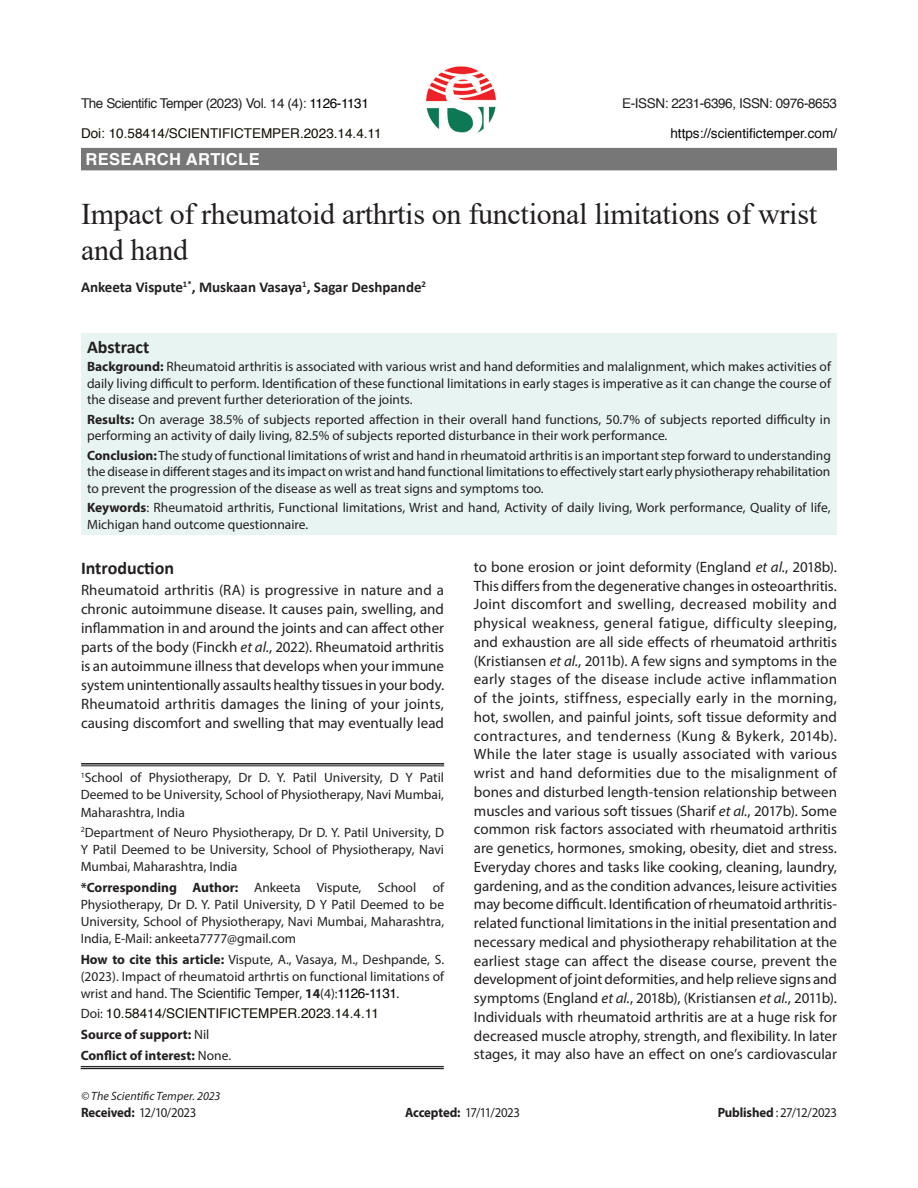
<style>
.page{position:relative;width:918px;height:1188px;background:#fff}
.page>*{position:absolute;margin:0;border:0;box-sizing:border-box;transform-origin:0 0}
.article_head{font:30px/36px "Times New Roman";letter-spacing:-.01em;color:#231f20}
.Sub-Head-1{font:700 18px "Calibri";color:#231f20}
.Subject{font:700 16.5px "Helvetica";letter-spacing:.025em;color:#fff}
.Body_flush{font:15px/18.8px "Myriad Pro";color:#231f20;text-align:justify}
.author{font:700 15px "Calibri";color:#231f20}
.Abstract{font:13.5px/16.5px "Myriad Pro";color:#231f20;text-align:justify}
.affiliation{font:13.5px/17.2px "Myriad Pro";color:#231f20;text-align:justify}
.Running_Head{font:13.5px "Helvetica";letter-spacing:-.03em;color:#231f20}
.ref{font:13.5px "Myriad Pro";letter-spacing:-.04em;color:#231f20;scale:.95 1}
.affiliation-2{font:700 13.5px "Myriad Pro";color:#231f20}
.affiliation-3{font:13.5px "Helvetica";color:#100e02}
.Running_Head-2{font:13.5px "Helvetica";color:#100e02}
.Running_Head-3{font:13.5px "Helvetica";color:#0a0b0a}
.Bottom_1st_page{font:italic 12px "Myriad Pro";letter-spacing:.005em;color:#231f20}
.s1{color:#000}
.s2{font-weight:700}
.s3{font-style:italic}
.s4{font-family:"Helvetica"}
.s5{font-family:"Helvetica";color:#000}
.s6{font-family:"Myriad Pro";color:#231f20}
.s7{font-weight:400}
</style>
<div class="page">
<div style="left:81px;top:333px;width:756px;height:202px;background:#e8f4f2"></div>
<div style="left:81px;top:148px;width:756px;height:22px;background:#777"></div>
<hr style="left:81px;top:763px;width:363px;height:2px;background:#231f20">
<hr style="left:81px;top:766px;width:363px;height:1px;background:#231f20">
<hr style="left:81px;top:1066px;width:363px;height:1px;background:#231f20">
<hr style="left:81px;top:1068px;width:363px;height:1px;background:#231f20">
<img style="left:426px;top:66px;width:70px;height:68px">
<p class="Running_Head" style="left:81px;top:92px;width:289px">The Scientific Temper (2023) Vol. 14 (4): <span class="s1">1126-1131</span></p>
<p class="Running_Head" style="left:622px;top:92px;width:216px">E-ISSN: 2231-6396, ISSN: 0976-8653</p>
<p class="Running_Head-2" style="left:81px;top:122px;width:302px">Doi: 10.58414/SCIENTIFICTEMPER.2023.14.4.11</p>
<p class="Running_Head-3" style="left:670px;top:122px;width:168px">https://scientifictemper.com/</p>
<p class="Subject" style="left:86px;top:146px;width:176px">RESEARCH ARTICLE</p>
<p class="article_head" style="left:81px;top:195px;width:738px">Impact of rheumatoid arthrtis on functional limitations of wrist and hand</p>
<p class="author" style="left:81px;top:276px;width:347px">Ankeeta Vispute<sup>1*</sup>, Muskaan Vasaya<sup>1</sup>, Sagar Deshpande<sup>2</sup></p>
<p class="Sub-Head-1" style="left:87px;top:334px;width:64px">Abstract</p>
<p class="Abstract" style="left:87px;top:358px;width:745px"><span class="s2">Background:</span> Rheumatoid arthritis is associated with various wrist and hand deformities and malalignment, which makes activities of daily living difficult to perform. Identification of these functional limitations in early stages is imperative as it can change the course of the disease and prevent further deterioration of the joints.</p>
<p class="Abstract" style="left:87px;top:411px;width:745px"><span class="s2">Results:</span> On average 38.5% of subjects reported affection in their overall hand functions, 50.7% of subjects reported difficulty in performing an activity of daily living, 82.5% of subjects reported disturbance in their work performance.</p>
<p class="Abstract" style="left:87px;top:447px;width:746px"><span class="s2">Conclusion:</span> The study of functional limitations of wrist and hand in rheumatoid arthritis is an important step forward to understanding the disease in different stages and its impact on wrist and hand functional limitations to effectively start early physiotherapy rehabilitation to prevent the progression of the disease as well as treat signs and symptoms too.</p>
<p class="Abstract" style="left:87px;top:499px;width:745px"><span class="s2">Keywords</span>: Rheumatoid arthritis, Functional limitations, Wrist and hand, Activity of daily living, Work performance, Quality of life,<br>Michigan hand outcome questionnaire.</p>
<p class="Sub-Head-1" style="left:81px;top:555px;width:95px">Introduction</p>
<p class="Body_flush" style="left:81px;top:580px;width:365px">Rheumatoid arthritis (RA) is progressive in nature and a chronic autoimmune disease. It causes pain, swelling, and inflammation in and around the joints and can affect other parts of the body (Finckh <span class="s3">et al.</span>, 2022). Rheumatoid arthritis is an autoimmune illness that develops when your immune system unintentionally assaults healthy tissues in your body.<br>Rheumatoid arthritis damages the lining of your joints, causing discomfort and swelling that may eventually lead</p>
<p class="affiliation" style="left:81px;top:769px;width:365px"><sup>1</sup>School of Physiotherapy, Dr D. Y. Patil University, D Y Patil Deemed to be University, School of Physiotherapy, Navi Mumbai, Maharashtra, India</p>
<p class="affiliation" style="left:81px;top:824px;width:365px"><sup>2</sup>Department of Neuro Physiotherapy, Dr D. Y. Patil University, D Y Patil Deemed to be University, School of Physiotherapy, Navi Mumbai, Maharashtra, India</p>
<p class="affiliation" style="left:81px;top:878px;width:365px"><span class="s2">*Corresponding Author:</span> Ankeeta Vispute, School of Physiotherapy, Dr D. Y. Patil University, D Y Patil Deemed to be University, School of Physiotherapy, Navi Mumbai, Maharashtra, India, E-Mail: ankeeta7777@gmail.com</p>
<p class="affiliation" style="left:81px;top:950px;width:365px"><span class="s2">How to cite this article:</span> Vispute, A., Vasaya, M., Deshpande, S. (2023). Impact of rheumatoid arthrtis on functional limitations of wrist and hand. <span class="s4">The Scientific Temper</span>, <span class="s2">14</span>(4):<span class="s5">1126-1131</span>.</p>
<p class="affiliation-3" style="left:81px;top:1003px;width:300px"><span class="s6">Doi:</span> 10.58414/SCIENTIFICTEMPER.2023.14.4.11</p>
<p class="affiliation-2" style="left:81px;top:1025px;width:130px">Source of support: <span class="s7">Nil</span></p>
<p class="affiliation-2" style="left:81px;top:1047px;width:152px">Conflict of interest: <span class="s7">None.</span></p>
<p class="Body_flush" style="left:474px;top:557px;width:365px">to bone erosion or joint deformity (England <span class="s3">et al.</span>, 2018b).<br>This differs from the degenerative changes in osteoarthritis.<br>Joint discomfort and swelling, decreased mobility and physical weakness, general fatigue, difficulty sleeping, and exhaustion are all side effects of rheumatoid arthritis (Kristiansen <span class="s3">et al.</span>, 2011b). A few signs and symptoms in the early stages of the disease include active inflammation of the joints, stiffness, especially early in the morning, hot, swollen, and painful joints, soft tissue deformity and contractures, and tenderness (Kung &amp; Bykerk, 2014b).<br>While the later stage is usually associated with various wrist and hand deformities due to the misalignment of bones and disturbed length-tension relationship between muscles and various soft tissues (Sharif <span class="s3">et al.</span>, 2017b). Some common risk factors associated with rheumatoid arthritis are genetics, hormones, smoking, obesity, diet and stress.<br>Everyday chores and tasks like cooking, cleaning, laundry, gardening, and as the condition advances, leisure activities may become difficult. Identification of rheumatoid arthritis&shy;related functional limitations in the initial presentation and necessary medical and physiotherapy rehabilitation at the earliest stage can affect the disease course, prevent the development of joint deformities, and help relieve signs and symptoms (England <span class="s3">et al.</span>, 2018b), (Kristiansen <span class="s3">et al.</span>, 2011b).<br>Individuals with rheumatoid arthritis are at a huge risk for decreased muscle atrophy, strength, and flexibility. In later stages, it may also have an effect on one’s cardiovascular</p>
<p class="Bottom_1st_page" style="left:81px;top:1089px;width:141px">© The Scientific Temper. 2023</p>
<p class="ref" style="left:81px;top:1104px;width:123px"><span class="s2">Received:</span> 12/10/2023</p>
<p class="ref" style="left:405px;top:1104px;width:123px"><span class="s2">Accepted:</span> 17/11/2023</p>
<p class="ref" style="left:718px;top:1104px;width:127px"><span class="s2">Published</span> : 27/12/2023</p>
</div>
